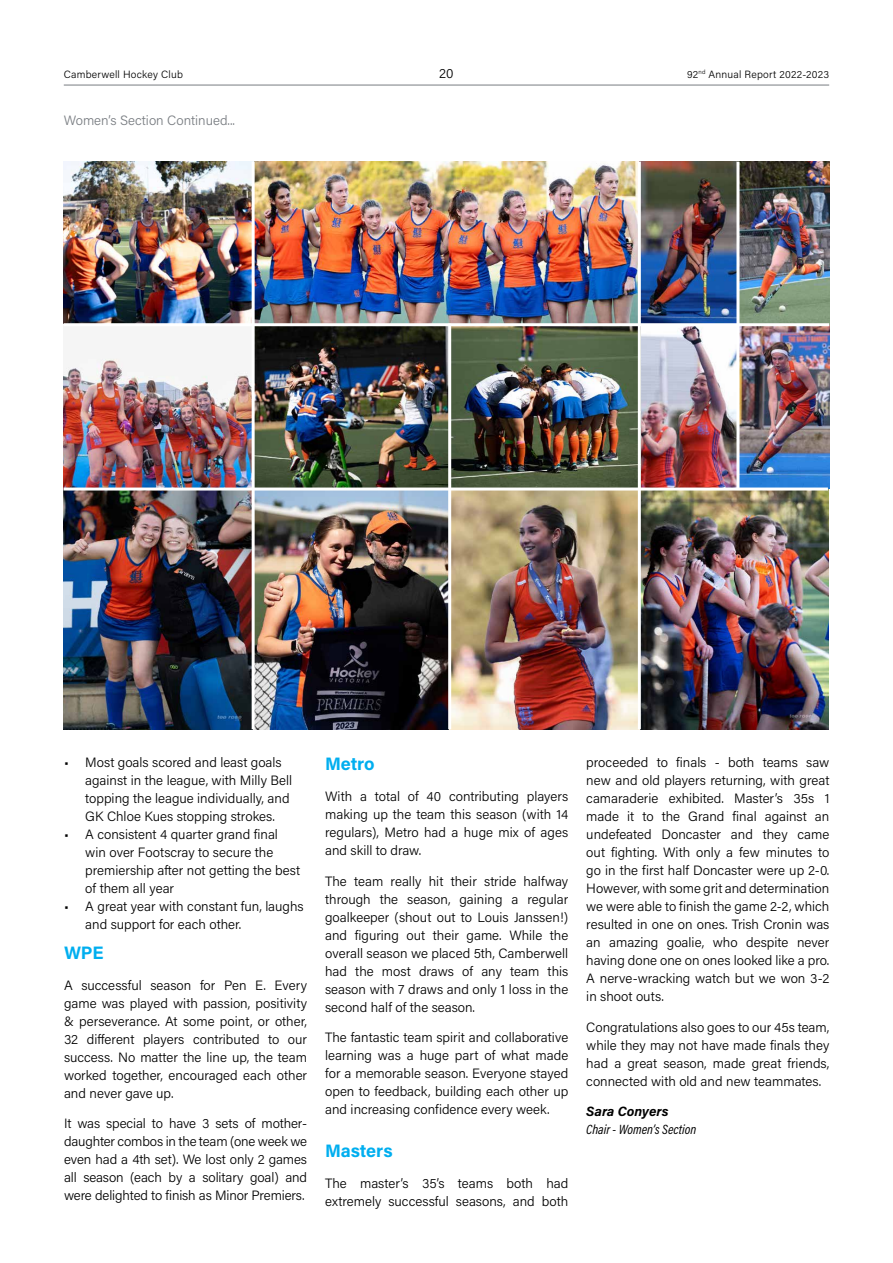
<style>
.page{position:relative;width:893px;height:1263px;background:#fff}
.page>*{position:absolute;margin:0;border:0;box-sizing:border-box;transform-origin:0 0}
.t1{font:700 18px "Acumin Pro";letter-spacing:-.01em;color:#00aeef}
.t2{font:300 13.5px/18px "Acumin Pro";color:#000;text-align:justify}
.t3{font:300 13.5px "Acumin Pro";color:#797d82}
.t4{font:italic 13.5px "Acumin Pro Cond";color:#000}
.t5{font:italic 700 13.5px "Acumin Pro";color:#000}
.t6{font:300 10.5px "Acumin Pro";letter-spacing:.02em;color:#000}
</style>
<div class="page">
<hr style="left:892px;top:0;width:1px;height:1263px;background:#f15822">
<img style="left:64px;top:490px;width:188px;height:239px">
<img style="left:64px;top:162px;width:188px;height:161px">
<img style="left:255px;top:162px;width:574px;height:327px">
<img style="left:641px;top:162px;width:95px;height:161px">
<img style="left:641px;top:326px;width:95px;height:161px">
<img style="left:641px;top:489px;width:188px;height:240px">
<img style="left:255px;top:490px;width:193px;height:239px">
<img style="left:451px;top:490px;width:187px;height:239px">
<img style="left:64px;top:358px;width:188px;height:129px">
<img style="left:255px;top:326px;width:193px;height:161px">
<img style="left:451px;top:326px;width:187px;height:161px">
<hr style="left:448px;top:324px;width:3px;height:405px;background:#fff">
<hr style="left:638px;top:162px;width:3px;height:567px;background:#fff">
<hr style="left:252px;top:323px;width:577px;height:3px;background:#fff">
<hr style="left:736px;top:162px;width:3px;height:327px;background:#fff">
<hr style="left:64px;top:487px;width:764px;height:3px;background:#fff">
<hr style="left:64px;top:85px;width:765px;height:1px;background:#797d82">
<p class="t6" style="left:64px;top:67px;width:121px">Camberwell Hockey Club</p>
<p class="t2" style="left:439px;top:64px;width:16px">20</p>
<p class="t6" style="left:687px;top:67px;width:144px">92<sup>nd</sup> Annual Report 2022-2023</p>
<p class="t3" style="left:64px;top:111px;width:173px">Women’s Section Continued...</p>
<p class="t2" style="left:85px;top:753px;width:208px;text-align:left;text-indent:-21px">• Most goals scored and least goals against in the league, with Milly Bell topping the league individually, and GK Chloe Kues stopping strokes.</p>
<p class="t2" style="left:85px;top:825px;width:216px;text-align:left;text-indent:-21px">• A consistent 4 quarter grand final win over Footscray to secure the premiership after not getting the best of them all year</p>
<p class="t2" style="left:85px;top:896px;width:220px;text-indent:-21px">• A great year with constant fun, laughs and support for each other.</p>
<h1 class="t1" style="left:64px;top:940px;width:41px">WPE</h1>
<p class="t2" style="left:64px;top:975px;width:245px">A successful season for Pen E. Every game was played with passion, positivity &amp; perseverance. At some point, or other, 32 different players contributed to our success. No matter the line up, the team worked together, encouraged each other and never gave up.</p>
<p class="t2" style="left:64px;top:1114px;width:245px">It was special to have 3 sets of mother&shy;daughter combos in the team (one week we even had a 4th set). We lost only 2 games all season (each by a solitary goal) and were delighted to finish as Minor Premiers.</p>
<h1 class="t1" style="left:325px;top:751px;width:51px">Metro</h1>
<p class="t2" style="left:325px;top:787px;width:245px">With a total of 40 contributing players making up the team this season (with 14 regulars), Metro had a huge mix of ages and skill to draw.</p>
<p class="t2" style="left:325px;top:871px;width:245px">The team really hit their stride halfway through the season, gaining a regular goalkeeper (shout out to Louis Janssen!) and figuring out their game. While the overall season we placed 5th, Camberwell had the most draws of any team this season with 7 draws and only 1 loss in the second half of the season.</p>
<p class="t2" style="left:325px;top:1028px;width:245px">The fantastic team spirit and collaborative learning was a huge part of what made for a memorable season. Everyone stayed open to feedback, building each other up and increasing confidence every week.</p>
<h1 class="t1" style="left:325px;top:1138px;width:69px">Masters</h1>
<p class="t2" style="left:325px;top:1174px;width:245px">The master’s 35’s teams both had extremely successful seasons, and both</p>
<p class="t2" style="left:586px;top:753px;width:245px">proceeded to finals - both teams saw new and old players returning, with great camaraderie exhibited. Master’s 35s 1 made it to the Grand final against an undefeated Doncaster and they came out fighting. With only a few minutes to go in the first half Doncaster were up 2-0.<br>However, with some grit and determination we were able to finish the game 2-2, which resulted in one on ones. Trish Cronin was an amazing goalie, who despite never having done one on ones looked like a pro.<br>A nerve-wracking watch but we won 3-2 in shoot outs.</p>
<p class="t2" style="left:586px;top:1017px;width:245px">Congratulations also goes to our 45s team, while they may not have made finals they had a great season, made great friends, connected with old and new teammates.</p>
<p class="t5" style="left:586px;top:1102px;width:84px">Sara Conyers</p>
<p class="t4" style="left:586px;top:1121px;width:112px">Chair - Women’s Section</p>
</div>
